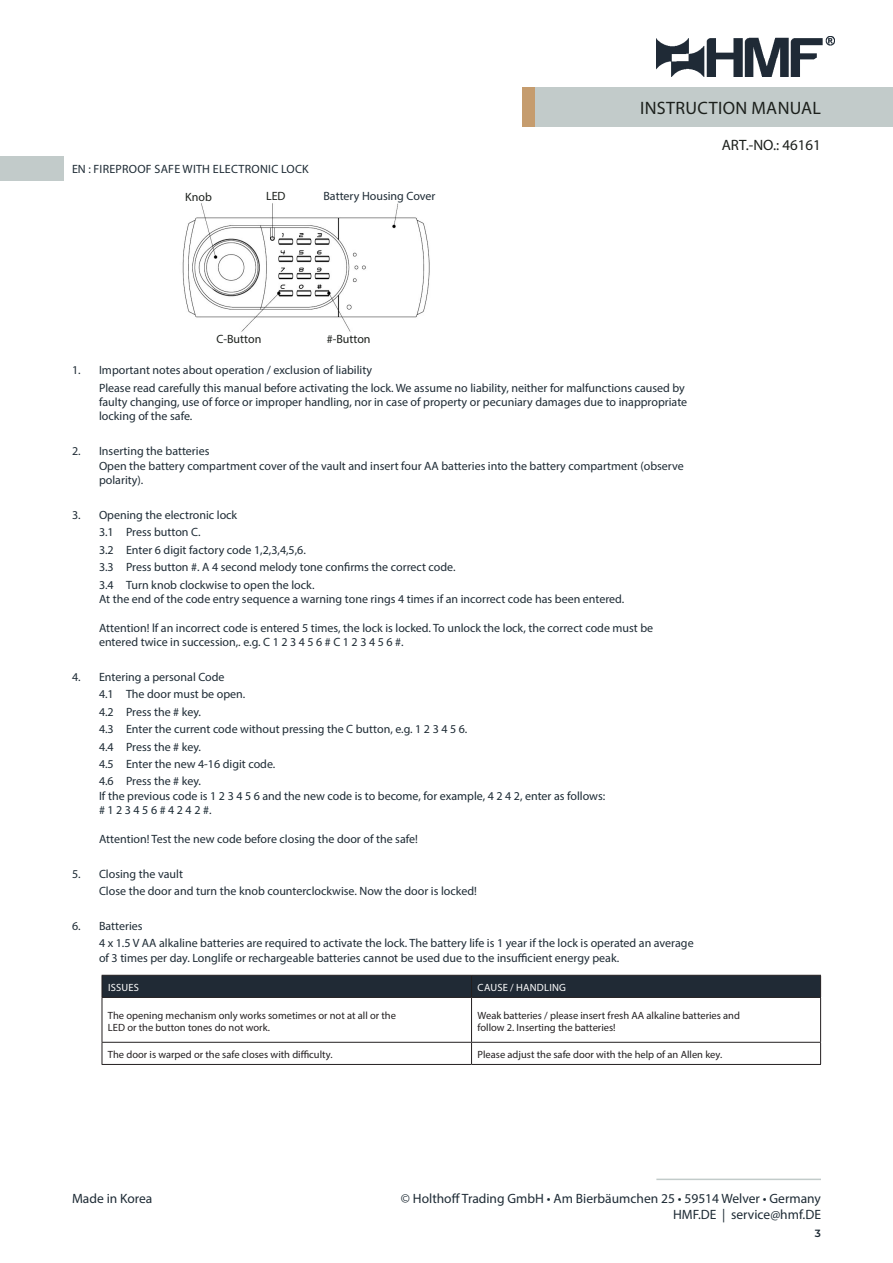
<style>
.page{position:relative;width:893px;height:1263px;background:#fff}
.page>*{position:absolute;margin:0;border:0;box-sizing:border-box;transform-origin:0 0}
.t1{font:18px "Myriad Pro";letter-spacing:.02em;color:#1c201c}
.t2{font:15px "Myriad Pro";color:#1c201c}
.t3{font:13.5px/16.2px "Myriad Pro";color:#1e2b35;text-align:right}
.t4{font:12px/14.4px "Myriad Pro";color:#1e2b35}
.t5{font:12px "Myriad Pro";color:#1b2a34}
.t6{font:12px "Myriad Pro";letter-spacing:.02em;color:#1e2b35}
.t7{font:12px "Myriad Pro";color:#1c201c}
.t8{font:10.5px/12.6px "Myriad Pro";color:#231f20}
.t9{font:10.5px "Myriad Pro";letter-spacing:.02em;color:#fff}
.t10{font:600 10.5px "Montserrat";color:#1e2b35}
</style>
<div class="page">
<div style="left:534px;top:87px;width:359px;height:39px;background:#c2cbca"></div>
<div style="left:522px;top:87px;width:12px;height:39px;background:#c59c6e"></div>
<img style="left:656px;top:36px;width:178px;height:40px">
<hr style="left:656px;top:1178px;width:165px;height:2px;background:#c2cbca">
<img style="left:182px;top:203px;width:248px;height:129px">
<div style="left:0;top:156px;width:63px;height:25px;background:#c2cbca"></div>
<hr style="left:102px;top:998px;width:1px;height:44px;background:#231f20">
<hr style="left:102px;top:1042px;width:370px;height:1px;background:#231f20">
<svg style="left:102px;top:1043px;width:1px;height:21px"></svg>
<hr style="left:102px;top:1064px;width:370px;height:1px;background:#231f20">
<hr style="left:471px;top:998px;width:1px;height:44px;background:#231f20">
<hr style="left:820px;top:998px;width:1px;height:44px;background:#231f20">
<hr style="left:472px;top:1042px;width:349px;height:1px;background:#231f20">
<svg style="left:471px;top:1043px;width:1px;height:21px"></svg>
<svg style="left:820px;top:1043px;width:1px;height:21px"></svg>
<hr style="left:472px;top:1064px;width:349px;height:1px;background:#231f20">
<hr style="left:472px;top:997px;width:349px;height:1px;background:#231f20">
<div style="left:102px;top:975px;width:719px;height:22px;background:#202a35"></div>
<hr style="left:102px;top:997px;width:370px;height:1px;background:#231f20">
<p class="t6" style="left:72px;top:161px;width:238px">EN : FIREPROOF SAFE WITH ELECTRONIC LOCK</p>
<p class="t7" style="left:185px;top:190px;width:28px">Knob</p>
<p class="t7" style="left:266px;top:189px;width:21px">LED</p>
<p class="t4" style="left:323px;top:189px;width:113px">Battery Housing Cover</p>
<p class="t7" style="left:216px;top:332px;width:46px">C-Button</p>
<p class="t7" style="left:327px;top:332px;width:45px">#-Button</p>
<h1 class="t1" style="left:640px;top:97px;width:183px">INSTRUCTION MANUAL</h1>
<p class="t2" style="left:722px;top:135px;width:101px">ART.-NO.: 46161</p>
<p class="t4" style="left:72px;top:363px;width:302px">1. Important notes about operation / exclusion of liability</p>
<p class="t4" style="left:99px;top:380px;width:590px">Please read carefully this manual before activating the lock. We assume no liability, neither for malfunctions caused by faulty changing, use of force or improper handling, nor in case of property or pecuniary damages due to inappropriate locking of the safe.</p>
<p class="t4" style="left:72px;top:444px;width:139px">2. Inserting the batteries</p>
<p class="t4" style="left:99px;top:458px;width:586px">Open the battery compartment cover of the vault and insert four AA batteries into the battery compartment (observe polarity).</p>
<p class="t4" style="left:72px;top:507px;width:167px">3. Opening the electronic lock</p>
<p class="t4" style="left:99px;top:525px;width:103px">3.1 Press button C.</p>
<p class="t4" style="left:99px;top:542px;width:208px">3.2 Enter 6 digit factory code 1,2,3,4,5,6.</p>
<p class="t4" style="left:99px;top:560px;width:358px">3.3 Press button #. A 4 second melody tone confirms the correct code.</p>
<p class="t4" style="left:99px;top:577px;width:217px">3.4 Turn knob clockwise to open the lock.</p>
<p class="t4" style="left:99px;top:591px;width:527px">At the end of the code entry sequence a warning tone rings 4 times if an incorrect code has been entered.</p>
<p class="t4" style="left:99px;top:620px;width:556px">Attention! lf an incorrect code is entered 5 times, the lock is locked. To unlock the lock, the correct code must be entered twice in succession,. e.g. C 1 2 3 4 5 6 # C 1 2 3 4 5 6 #.</p>
<p class="t4" style="left:72px;top:669px;width:154px">4. Entering a personal Code</p>
<p class="t4" style="left:99px;top:687px;width:148px">4.1 The door must be open.</p>
<p class="t4" style="left:99px;top:704px;width:104px">4.2 Press the # key.</p>
<p class="t4" style="left:99px;top:722px;width:370px">4.3 Enter the current code without pressing the C button, e.g. 1 2 3 4 5 6.</p>
<p class="t4" style="left:99px;top:739px;width:104px">4.4 Press the # key.</p>
<p class="t4" style="left:99px;top:756px;width:178px">4.5 Enter the new 4-16 digit code.</p>
<p class="t4" style="left:99px;top:774px;width:104px">4.6 Press the # key.</p>
<p class="t5" style="left:99px;top:788px;width:508px">If the previous code is 1 2 3 4 5 6 and the new code is to become, for example, 4 2 4 2, enter as follows:</p>
<p class="t5" style="left:99px;top:803px;width:114px"># 1 2 3 4 5 6 # 4 2 4 2 #.</p>
<p class="t4" style="left:99px;top:831px;width:320px">Attention! Test the new code before closing the door of the safe!</p>
<p class="t4" style="left:72px;top:866px;width:112px">5. Closing the vault</p>
<p class="t4" style="left:99px;top:884px;width:379px">Close the door and turn the knob counterclockwise. Now the door is locked!</p>
<p class="t4" style="left:72px;top:918px;width:72px">6. Batteries</p>
<p class="t4" style="left:99px;top:936px;width:596px">4 x 1.5 V AA alkaline batteries are required to activate the lock. The battery life is 1 year if the lock is operated an average of 3 times per day. Longlife or rechargeable batteries cannot be used due to the insufficient energy peak.</p>
<p class="t9" style="left:108px;top:981px;width:33px">ISSUES</p>
<p class="t9" style="left:478px;top:981px;width:90px">CAUSE / HANDLING</p>
<p class="t8" style="left:108px;top:1009px;width:290px">The opening mechanism only works sometimes or not at all or the<br>LED or the button tones do not work.</p>
<p class="t8" style="left:478px;top:1009px;width:264px">Weak batteries / please insert fresh AA alkaline batteries and follow 2. Inserting the batteries!</p>
<p class="t8" style="left:108px;top:1048px;width:226px">The door is warped or the safe closes with difficulty.</p>
<p class="t8" style="left:478px;top:1048px;width:246px">Please adjust the safe door with the help of an Allen key.</p>
<p class="t3" style="left:72px;top:1190px;width:82px">Made in Korea</p>
<p class="t3" style="left:401px;top:1190px;width:422px">© Holthoff Trading GmbH • Am Bierbäumchen 25 • 59514 Welver • Germany<br>HMF.DE | service@hmf.DE</p>
<p class="t10" style="left:815px;top:1226px;width:8px">3</p>
</div>
